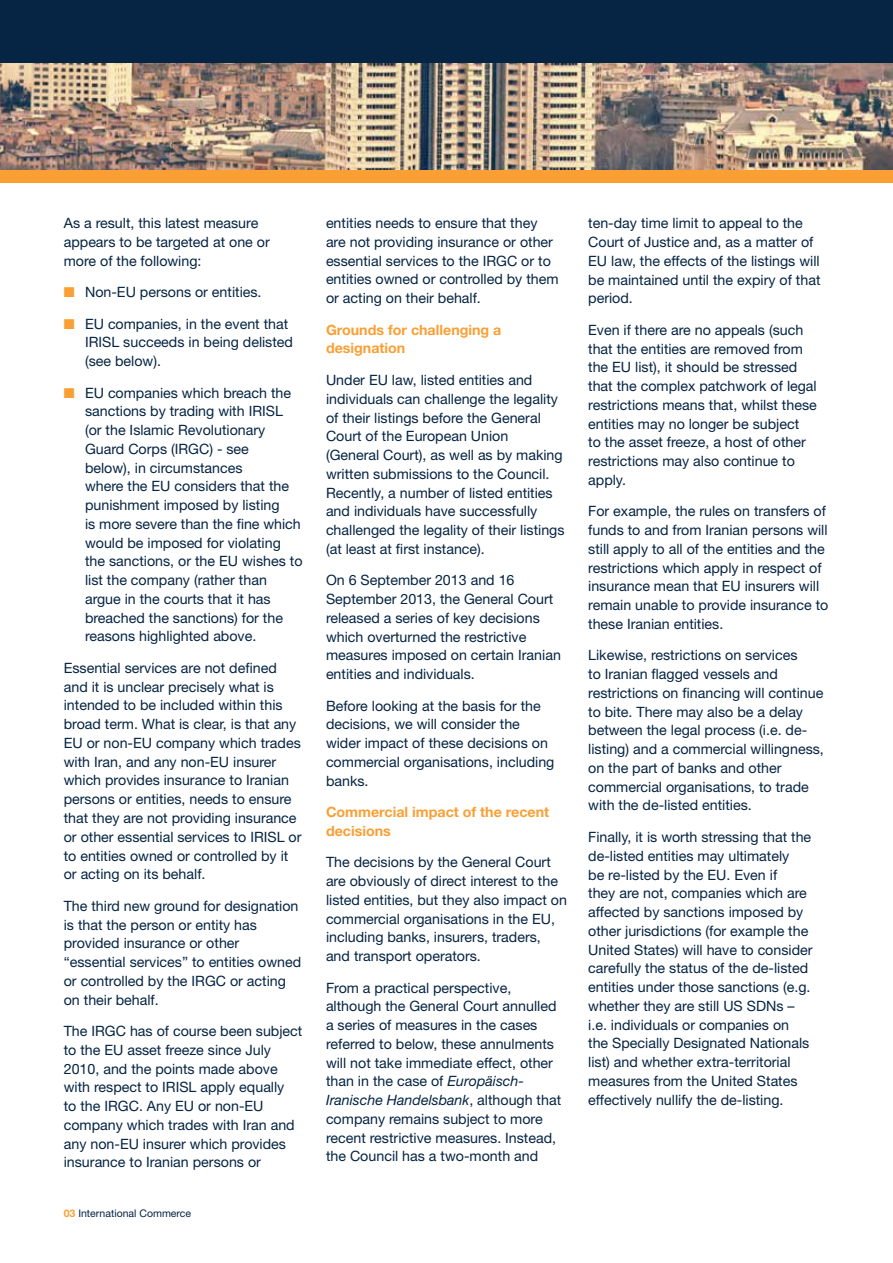
<style>
.page{position:relative;width:893px;height:1263px;background:#fff}
.page>*{position:absolute;margin:0;border:0;box-sizing:border-box;transform-origin:0 0}
.t1{font:14.25px/18.8px "Helvetica Neue";color:#062443}
.t2{font:700 14.25px/18.8px "Helvetica Neue";color:#f99f34}
.t3{font:10.5px "Helvetica Neue";color:#062443}
.s1{color:#f99f34}
.s2{font-weight:700;color:#f99f34}
.s3{font-style:italic}
</style>
<div class="page">
<div style="left:0;top:0;width:893px;height:170px;background:#062443"></div>
<img style="left:0;top:64px;width:893px;height:106px">
<div style="left:0;top:170px;width:893px;height:13px;background:#f99f34"></div>
<p class="t1" style="left:64px;top:213px;width:207px">As a result, this latest measure appears to be targeted at one or more of the following:</p>
<p class="t1" style="left:64px;top:282px;width:199px"><span class="s1">■</span> Non-EU persons or entities.</p>
<p class="t1" style="left:85px;top:314px;width:209px;text-indent:-21px"><span class="s1">■</span> EU companies, in the event that<br>IRISL succeeds in being delisted (see below).</p>
<p class="t1" style="left:85px;top:383px;width:219px;text-indent:-21px"><span class="s1">■</span> EU companies which breach the sanctions by trading with IRISL (or the Islamic Revolutionary<br>Guard Corps (IRGC) - see<br>below), in circumstances<br>where the EU considers that the punishment imposed by listing<br>is more severe than the fine which would be imposed for violating the sanctions, or the EU wishes to list the company (rather than argue in the courts that it has breached the sanctions) for the reasons highlighted above.</p>
<p class="t1" style="left:64px;top:658px;width:239px">Essential services are not defined and it is unclear precisely what is intended to be included within this broad term. What is clear, is that any EU or non-EU company which trades with Iran, and any non-EU insurer which provides insurance to Iranian persons or entities, needs to ensure that they are not providing insurance or other essential services to IRISL or to entities owned or controlled by it or acting on its behalf.</p>
<p class="t1" style="left:64px;top:896px;width:239px">The third new ground for designation is that the person or entity has provided insurance or other “essential services” to entities owned or controlled by the IRGC or acting on their behalf.</p>
<p class="t1" style="left:64px;top:1021px;width:240px">The IRGC has of course been subject to the EU asset freeze since July<br>2010, and the points made above with respect to IRISL apply equally<br>to the IRGC. Any EU or non-EU company which trades with Iran and any non-EU insurer which provides insurance to Iranian persons or</p>
<p class="t3" style="left:64px;top:1206px;width:129px"><span class="s2">03</span> International Commerce</p>
<p class="t1" style="left:326px;top:214px;width:234px">entities needs to ensure that they are not providing insurance or other essential services to the IRGC or to entities owned or controlled by them or acting on their behalf.</p>
<p class="t2" style="left:326px;top:320px;width:177px">Grounds for challenging a designation</p>
<p class="t1" style="left:326px;top:370px;width:240px">Under EU law, listed entities and individuals can challenge the legality of their listings before the General Court of the European Union (General Court), as well as by making written submissions to the Council.<br>Recently, a number of listed entities and individuals have successfully challenged the legality of their listings (at least at first instance).</p>
<p class="t1" style="left:326px;top:571px;width:236px">On 6 September 2013 and 16<br>September 2013, the General Court released a series of key decisions which overturned the restrictive measures imposed on certain Iranian entities and individuals.</p>
<p class="t1" style="left:326px;top:696px;width:230px">Before looking at the basis for the decisions, we will consider the wider impact of these decisions on commercial organisations, including banks.</p>
<p class="t2" style="left:326px;top:802px;width:225px">Commercial impact of the recent decisions</p>
<p class="t1" style="left:326px;top:853px;width:242px">The decisions by the General Court are obviously of direct interest to the listed entities, but they also impact on commercial organisations in the EU, including banks, insurers, traders, and transport operators.</p>
<p class="t1" style="left:326px;top:978px;width:237px">From a practical perspective, although the General Court annulled a series of measures in the cases referred to below, these annulments will not take immediate effect, other than in the case of <span class="s3">Europäisch-Iranische Handelsbank</span>, although that company remains subject to more recent restrictive measures. Instead, the Council has a two-month and</p>
<p class="t1" style="left:588px;top:214px;width:234px">ten-day time limit to appeal to the<br>Court of Justice and, as a matter of<br>EU law, the effects of the listings will be maintained until the expiry of that period.</p>
<p class="t1" style="left:588px;top:320px;width:230px">Even if there are no appeals (such that the entities are removed from the EU list), it should be stressed that the complex patchwork of legal restrictions means that, whilst these entities may no longer be subject<br>to the asset freeze, a host of other restrictions may also continue to apply.</p>
<p class="t1" style="left:588px;top:502px;width:242px">For example, the rules on transfers of funds to and from Iranian persons will still apply to all of the entities and the restrictions which apply in respect of insurance mean that EU insurers will remain unable to provide insurance to these Iranian entities.</p>
<p class="t1" style="left:588px;top:646px;width:237px">Likewise, restrictions on services<br>to Iranian flagged vessels and restrictions on financing will continue to bite. There may also be a delay between the legal process (i.e. de&shy;listing) and a commercial willingness, on the part of banks and other commercial organisations, to trade with the de-listed entities.</p>
<p class="t1" style="left:588px;top:827px;width:226px">Finally, it is worth stressing that the de-listed entities may ultimately<br>be re-listed by the EU. Even if<br>they are not, companies which are affected by sanctions imposed by other jurisdictions (for example the United States) will have to consider carefully the status of the de-listed entities under those sanctions (e.g. whether they are still US SDNs – i.e. individuals or companies on the Specially Designated Nationals list) and whether extra-territorial measures from the United States effectively nullify the de-listing.</p>
</div>
